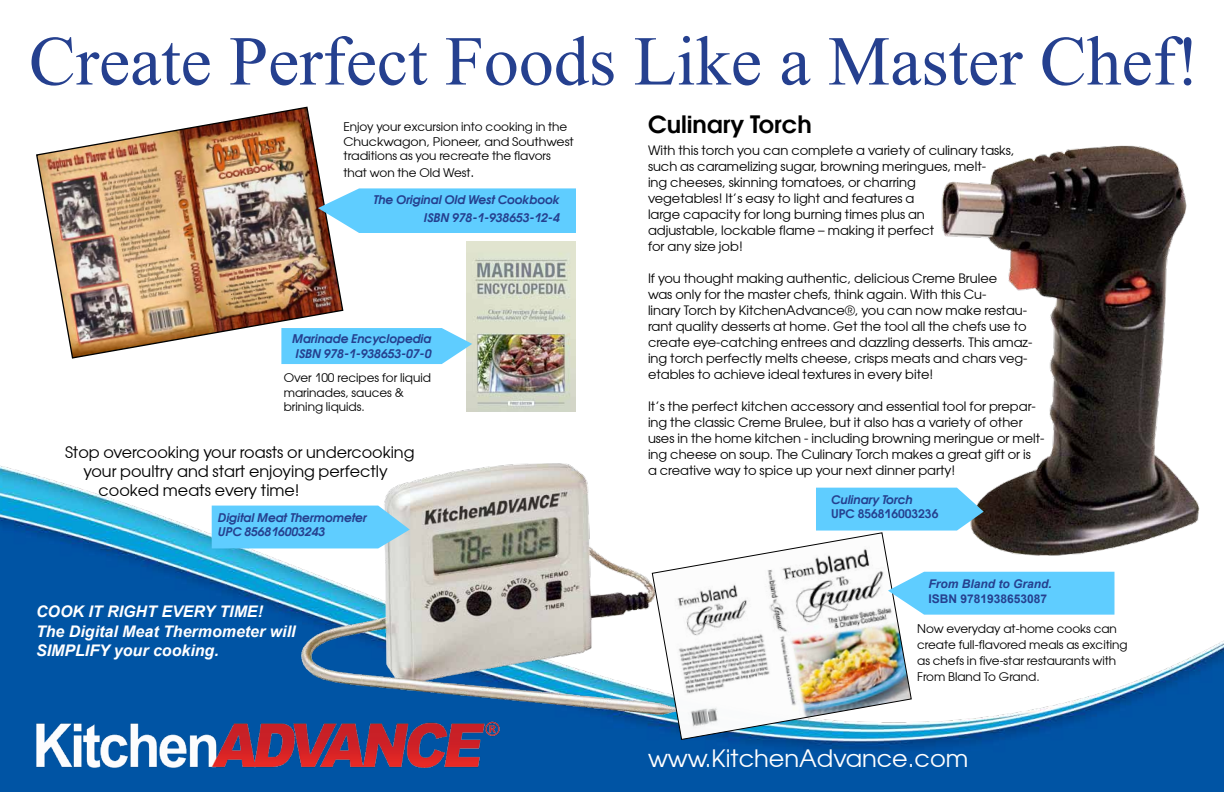
<style>
.page{position:relative;width:1224px;height:792px;background:#fff}
.page>*{position:absolute;margin:0;border:0;box-sizing:border-box;transform-origin:0 0}
.t1{font:70px "Times New Roman";color:#25408f}
.t2{font:24px "Avant Garde Gothic C";color:#fff}
.t3{font:600 24px "Avant Garde Gothic C";color:#000}
.t4{font:16px "Avant Garde Gothic C";color:#000}
.t5{font:italic 700 16px/19.2px "Arial";color:#fff}
.t6{font:13px/16px "Avant Garde Gothic C";color:#000}
.t7{font:12px/14.4px "Avant Garde Gothic C";color:#000}
.t8{font:italic 600 12px/14.4px "Avant Garde Gothic C";color:#25408f}
.t9{font:italic 700 12px "Arial";color:#25408f}
.t10{font:700 12px "Arial";color:#25408f}
.t11{font:600 12px "Avant Garde Gothic C";color:#25408f}
.s1{font-size:14px}
</style>
<div class="page">
<img style="left:0;top:241px;width:1224px;height:551px">
<img style="left:35px;top:106px;width:309px;height:253px">
<img style="left:37px;top:707px;width:552px;height:70px">
<img style="left:296px;top:450px;width:389px;height:274px">
<svg style="left:212px;top:506px;width:198px;height:42px;background:#68cdfb"></svg>
<svg style="left:318px;top:188px;width:258px;height:45px;background:#68cbf8"></svg>
<img style="left:467px;top:241px;width:109px;height:170px">
<svg style="left:281px;top:328px;width:191px;height:36px;background:#6bd0fd"></svg>
<img style="left:652px;top:532px;width:260px;height:208px">
<img style="left:927px;top:145px;width:281px;height:423px">
<svg style="left:888px;top:572px;width:226px;height:43px;background:#6cd0fd"></svg>
<svg style="left:816px;top:488px;width:168px;height:43px;background:#66caf7"></svg>
<h1 class="t1" style="left:29px;top:14px;width:1172px">Create Perfect Foods Like a Master Chef!</h1>
<p class="t7" style="left:343px;top:119px;width:232px">Enjoy your excursion into cooking in the<br>Chuckwagon, Pioneer, and Southwest traditions as you recreate the flavors</p>
<p class="t7" style="left:343px;top:165px;width:133px">that won the Old West<span class="s1">.</span></p>
<p class="t8" style="left:373px;top:190px;width:188px;line-height:18px;text-align:right">The Original Old West Cookbook<br>ISBN 978-1-938653-12-4</p>
<p class="t8" style="left:292px;top:332px;width:141px">Marinade Encyclopedia<br>ISBN 978-1-938653-07-0</p>
<p class="t7" style="left:284px;top:371px;width:149px">Over 100 recipes for liquid marinades, sauces &amp; brining liquids.</p>
<p class="t4" style="left:65px;top:442px;width:351px">Stop overcooking your roasts or undercooking</p>
<p class="t4" style="left:84px;top:462px;width:306px">your poultry and start enjoying perfectly</p>
<p class="t4" style="left:99px;top:481px;width:203px">cooked meats every time!</p>
<p class="t8" style="left:218px;top:510px;width:150px">Digital Meat Thermometer<br>UPC 856816003243</p>
<p class="t5" style="left:36px;top:603px;width:261px">COOK IT RIGHT EVERY TIME!<br>The Digital Meat Thermometer will<br>SIMPLIFY your cooking.</p>
<h2 class="t3" style="left:648px;top:109px;width:165px">Culinary Torch</h2>
<p class="t6" style="left:648px;top:142px;width:368px">With this torch you can complete a variety of culinary tasks, such as caramelizing sugar, browning meringues, melt-<br>ing cheeses, skinning tomatoes, or charring<br>vegetables! It’s easy to light and features a<br>large capacity for long burning times plus an<br>adjustable, lockable flame – making it perfect<br>for any size job!</p>
<p class="t6" style="left:648px;top:270px;width:386px">If you thought making authentic, delicious Creme Brulee<br>was only for the master chefs, think again. With this Cu-<br>linary Torch by KitchenAdvance®, you can now make restau&shy;rant quality desserts at home. Get the tool all the chefs use to create eye-catching entrees and dazzling desserts. This amaz&shy;ing torch perfectly melts cheese, crisps meats and chars veg&shy;etables to achieve ideal textures in every bite!</p>
<p class="t6" style="left:648px;top:398px;width:398px">It’s the perfect kitchen accessory and essential tool for prepar&shy;ing the classic Creme Brulee, but it also has a variety of other uses in the home kitchen - including browning meringue or melt&shy;ing cheese on soup. The Culinary Torch makes a great gift or is<br>a creative way to spice up your next dinner party!</p>
<p class="t8" style="left:831px;top:492px;width:83px">Culinary Torch</p>
<p class="t11" style="left:831px;top:506px;width:109px">UPC 856816003236</p>
<p class="t9" style="left:928px;top:576px;width:125px">From Bland to Grand.</p>
<p class="t10" style="left:928px;top:591px;width:120px">ISBN 9781938653087</p>
<p class="t7" style="left:917px;top:620px;width:212px;line-height:16px">Now everyday at-home cooks can create full-flavored meals as exciting as chefs in five-star restaurants with<br>From Bland To Grand.</p>
<h2 class="t2" style="left:648px;top:744px;width:322px">www.KitchenAdvance.com</h2>
</div>
